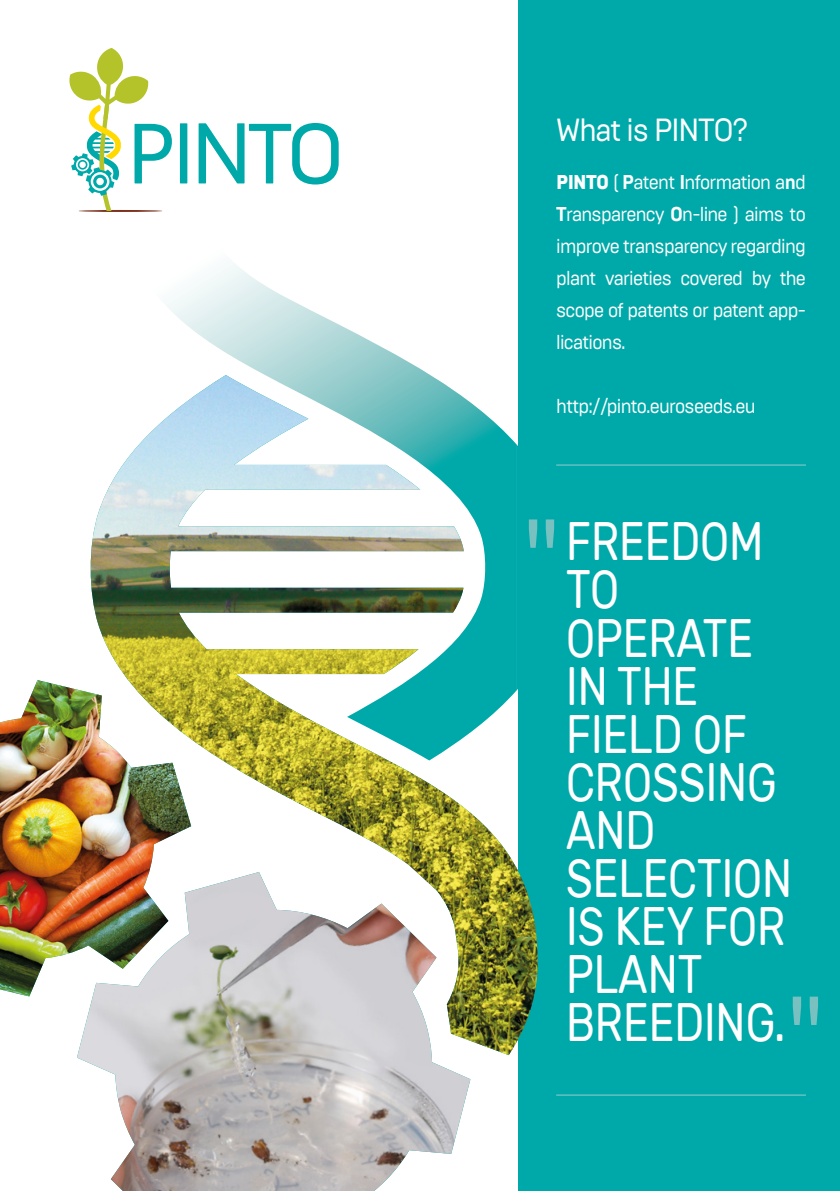
<style>
.page{position:relative;width:840px;height:1191px;background:#fff}
.page>*{position:absolute;margin:0;border:0;box-sizing:border-box;transform-origin:0 0}
.t1{font:120px "Brutal Type";color:#79c1c1;scale:.8 1}
.t2{font:54px/48px "Rubik";color:#fff;scale:.8 1}
.t3{font:32px "Brutal Type";letter-spacing:-.04em;color:#fff;scale:.93 1}
.t4{font:20px/32px "Brutal Type";letter-spacing:-.04em;color:#fff;text-align:justify;scale:.93 1}
.s1{font-weight:900}
.s2{font-weight:700}
</style>
<div class="page">
<div style="left:518px;top:0;width:321px;height:1191px;background:#00a9a9"></div>
<img style="left:77px;top:1015px;width:393px;height:176px">
<img style="left:0;top:680px;width:88px;height:316px">
<svg style="left:156px;top:123px;width:274px;height:252px"></svg>
<img style="left:89px;top:375px;width:448px;height:680px">
<hr style="left:556px;top:464px;width:249px;height:1px;background:#95cccc">
<hr style="left:556px;top:1094px;width:249px;height:1px;background:#95cccc">
<hr style="left:79px;top:210px;width:83px;height:2px;background:#7c331e;border-radius:50%">
<svg style="left:180px;top:123px;width:7px;height:60px"></svg>
<svg style="left:198px;top:123px;width:140px;height:61px"></svg>
<svg style="left:69px;top:48px;width:103px;height:163px"></svg>
<h3 class="t3" style="left:556px;top:111px;width:208px">What is PINTO?</h3>
<p class="t4" style="left:556px;top:166px;width:270px"><span class="s1">PINTO</span> ( <span class="s2">P</span>atent <span class="s2">I</span>nformation a<span class="s2">n</span>d <span class="s2">T</span>ransparency <span class="s2">O</span>n-line ) aims to improve transparency regarding plant varieties covered by the scope of patents or patent app&shy;lications.</p>
<p class="t4" style="left:556px;top:390px;width:216px">http://pinto.euroseeds.eu</p>
<h1 class="t1" style="left:523px;top:490px;width:45px">"</h1>
<h2 class="t2" style="left:566px;top:519px;width:284px">FREEDOM<br>TO<br>OPERATE<br>IN THE<br>FIELD OF<br>CROSSING<br>AND<br>SELECTION<br>IS KEY FOR<br>PLANT<br>BREEDING.</h2>
<h1 class="t1" style="left:787px;top:967px;width:45px">"</h1>
</div>
